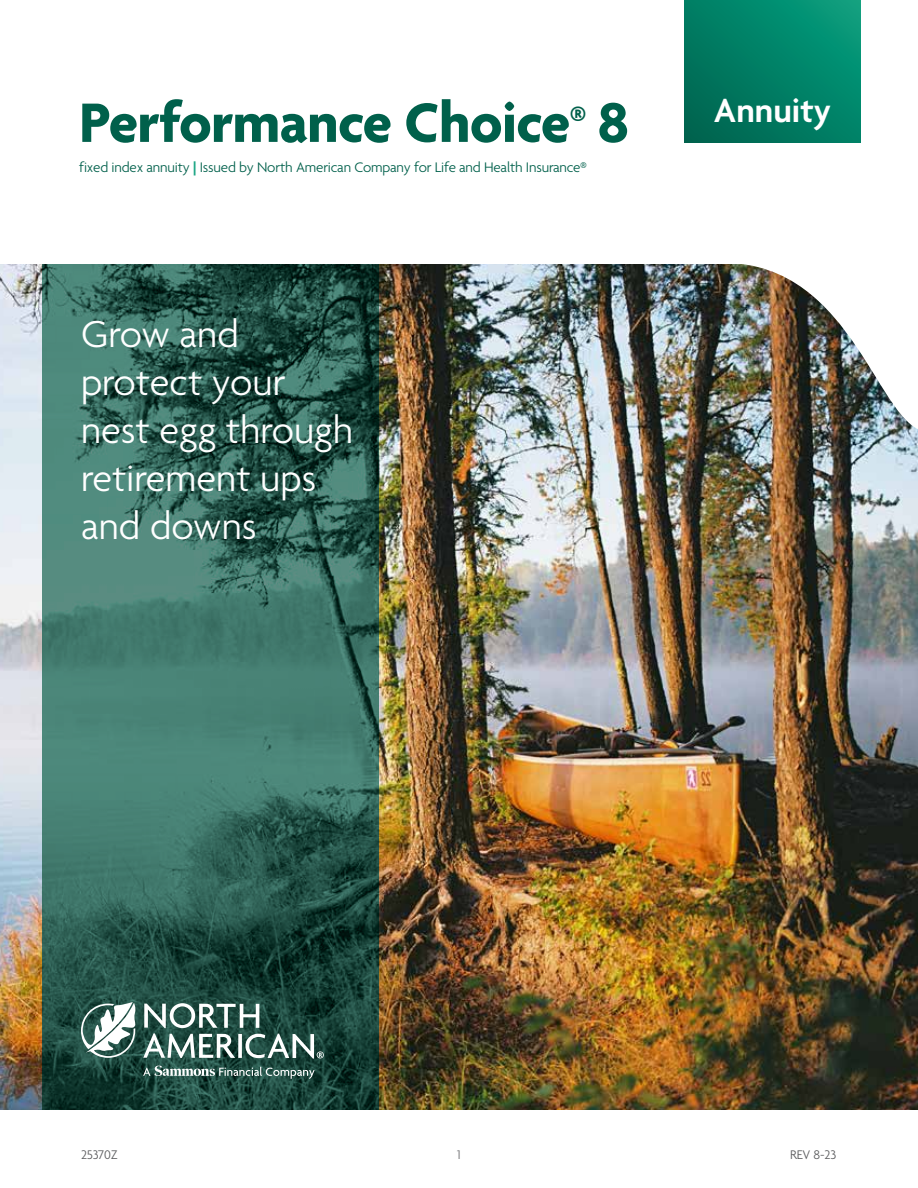
<style>
.page{position:relative;width:918px;height:1188px;background:#fff}
.page>*{position:absolute;margin:0;border:0;box-sizing:border-box;transform-origin:0 0}
.t1{font:700 60px "Agenda";letter-spacing:-.01em;color:#00604b}
.t2{font:300 40.5px/48px "Agenda";color:#fff}
.t3{font:600 36px "Agenda";color:#fff}
.t4{font:300 15px "Agenda";letter-spacing:-.01em;color:#00604b}
.t5{font:300 13.5px "Agenda";letter-spacing:-.01em;color:#58595b}
.t6{font:300 13.5px "Agenda";color:#6d6e71}
.s1{font-weight:700;color:#19a583}
</style>
<div class="page">
<svg style="left:685px;top:0;width:175px;height:142px;background:#008065"></svg>
<img style="left:0;top:264px;width:918px;height:846px">
<img style="left:724px;top:264px;width:194px;height:168px">
<svg style="left:42px;top:264px;width:337px;height:846px;background:#33655a"></svg>
<svg style="left:81px;top:1002px;width:56px;height:56px"></svg>
<svg style="left:143px;top:1066px;width:172px;height:13px;background:#55776f"></svg>
<svg style="left:143px;top:1003px;width:181px;height:56px"></svg>
<h1 class="t1" style="left:79px;top:90px;width:551px">Performance Choice<sup>®</sup> 8</h1>
<p class="t4" style="left:79px;top:159px;width:509px">fixed index annuity <span class="s1">|</span> Issued by North American Company for Life and Health Insurance®</p>
<h2 class="t2" style="left:81px;top:312px;width:274px">Grow and protect your nest egg through retirement ups and downs</h2>
<h3 class="t3" style="left:714px;top:91px;width:118px">Annuity</h3>
<p class="t5" style="left:81px;top:1147px;width:38px">25370Z</p>
<p class="t6" style="left:457px;top:1147px;width:5px">1</p>
<p class="t5" style="left:790px;top:1147px;width:48px">REV 8-23</p>
</div>
